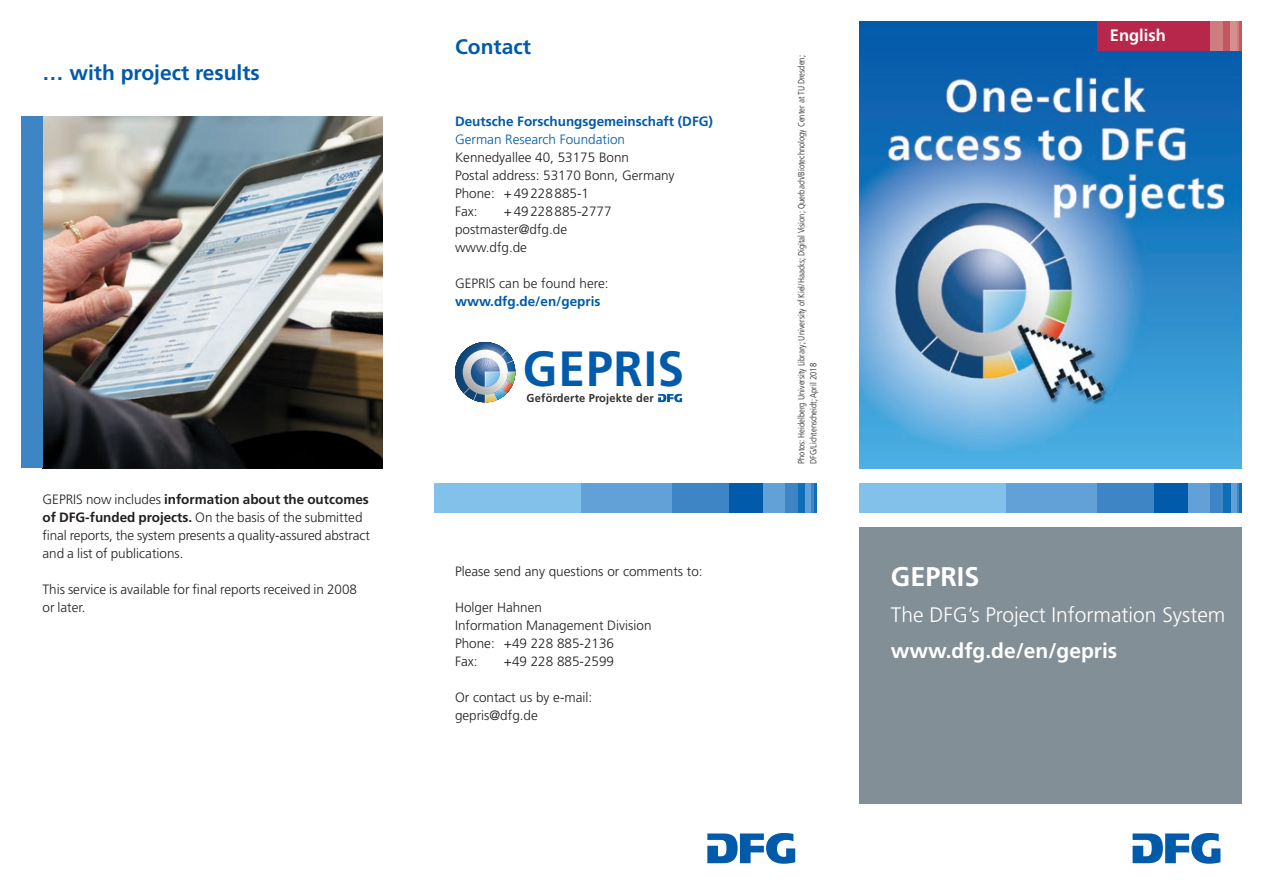
<style>
.page{position:relative;width:1263px;height:893px;background:#fff}
.page>*{position:absolute;margin:0;border:0;box-sizing:border-box;transform-origin:0 0}
.t1{font:700 49.5px "Frutiger";color:#015aaa}
.t2{font:700 27px "Frutiger LT Std";color:#fff}
.t3{font:300 21px "Frutiger LT Std";color:#fff}
.t4{font:700 21px "Frutiger LT Std";color:#fff}
.zwischenhead_weiss{font:700 21px "Frutiger LT Std";color:#015aaa}
.zwischenhead{font:700 21px "Frutiger LT Std";color:#015aaa}
.t5{font:700 16.5px "Frutiger LT Std";color:#fff}
.copytext{font:300 13.5px/18px "Frutiger LT Std";color:#231f20}
.copytext_weiss{font:300 13.5px/18px "Frutiger LT Std";color:#231f20}
.copytext-2{font:700 13.5px "Frutiger LT Std";color:#015aaa}
.copytext-3{font:300 13.5px "Frutiger LT Std";color:#015aaa}
.t6{font:700 11.4px "Frutiger";color:#313231}
.t7{font:300 condensed 9px/12px "Frutiger LT Std";color:#231f20}
.s1{font-weight:700}
</style>
<div class="page">
<div style="left:859px;top:527px;width:383px;height:277px;background:#828f96"></div>
<img style="left:859px;top:21px;width:383px;height:447px">
<svg style="left:1132px;top:833px;width:88px;height:31px"></svg>
<svg style="left:707px;top:833px;width:88px;height:31px"></svg>
<div style="left:434px;top:483px;width:382px;height:29px;background:#82c1ea"></div>
<hr style="left:814px;top:483px;width:2px;height:29px;background:#0f6eb8">
<div style="left:798px;top:483px;width:8px;height:29px;background:#0f6eb8"></div>
<div style="left:728px;top:483px;width:35px;height:29px;background:#015aaa"></div>
<hr style="left:811px;top:483px;width:3px;height:29px;background:#3e85c5">
<div style="left:784px;top:483px;width:14px;height:29px;background:#3e85c5"></div>
<div style="left:672px;top:483px;width:56px;height:29px;background:#3e85c5"></div>
<div style="left:806px;top:483px;width:5px;height:29px;background:#61a1d7"></div>
<div style="left:763px;top:483px;width:21px;height:29px;background:#61a1d7"></div>
<div style="left:581px;top:483px;width:91px;height:29px;background:#61a1d7"></div>
<div style="left:859px;top:483px;width:383px;height:29px;background:#82c1ea"></div>
<hr style="left:1239px;top:483px;width:3px;height:29px;background:#0f6eb8">
<div style="left:1223px;top:483px;width:8px;height:29px;background:#0f6eb8"></div>
<div style="left:1153px;top:483px;width:35px;height:29px;background:#015aaa"></div>
<hr style="left:1236px;top:483px;width:3px;height:29px;background:#3e85c5">
<div style="left:1209px;top:483px;width:14px;height:29px;background:#3e85c5"></div>
<div style="left:1097px;top:483px;width:56px;height:29px;background:#3e85c5"></div>
<div style="left:1231px;top:483px;width:5px;height:29px;background:#61a1d7"></div>
<div style="left:1188px;top:483px;width:21px;height:29px;background:#61a1d7"></div>
<div style="left:1006px;top:483px;width:91px;height:29px;background:#61a1d7"></div>
<img style="left:43px;top:117px;width:340px;height:351px">
<div style="left:21px;top:117px;width:22px;height:351px;background:#3e85c5"></div>
<svg style="left:658px;top:394px;width:24px;height:8px"></svg>
<svg style="left:455px;top:342px;width:60px;height:61px"></svg>
<div style="left:1097px;top:21px;width:113px;height:30px;background:#b6274b"></div>
<div style="left:1210px;top:21px;width:13px;height:30px;background:#ce7d7f"></div>
<div style="left:1223px;top:21px;width:8px;height:30px;background:#c25661"></div>
<div style="left:1231px;top:21px;width:6px;height:30px;background:#d58f8f"></div>
<hr style="left:1237px;top:21px;width:3px;height:30px;background:#ce7d7f">
<hr style="left:1240px;top:21px;width:2px;height:30px;background:#c25661">
<p class="zwischenhead_weiss" style="left:43px;top:60px;width:219px">… with project results</p>
<p class="copytext_weiss" style="left:43px;top:491px;width:329px">GEPRIS now includes <span class="s1">information about the outcomes of DFG-funded projects.</span> On the basis of the submitted final reports, the system presents a quality-assured abstract and a list of publications.</p>
<p class="copytext_weiss" style="left:43px;top:581px;width:316px">This service is available for final reports received in 2008 or later.</p>
<p class="zwischenhead" style="left:455px;top:34px;width:77px">Contact</p>
<p class="copytext-2" style="left:455px;top:113px;width:259px">Deutsche Forschungsgemeinschaft (DFG)</p>
<p class="copytext-3" style="left:455px;top:132px;width:172px">German Research Foundation</p>
<p class="copytext" style="left:455px;top:149px;width:176px">Kennedyallee 40, 53175 Bonn</p>
<p class="copytext" style="left:455px;top:167px;width:221px">Postal address: 53170 Bonn, Germany</p>
<p class="copytext" style="left:455px;top:185px;width:136px">Phone: +49228885-1</p>
<p class="copytext" style="left:455px;top:203px;width:24px">Fax:</p>
<p class="copytext" style="left:504px;top:203px;width:109px">+49228885-2777</p>
<p class="copytext" style="left:455px;top:221px;width:114px">postmaster@dfg.de</p>
<p class="copytext" style="left:455px;top:239px;width:74px">www.dfg.de</p>
<p class="copytext" style="left:455px;top:275px;width:155px">GEPRIS can be found here:</p>
<p class="copytext-2" style="left:455px;top:293px;width:147px">www.dfg.de/en/gepris</p>
<p class="t1" style="left:523px;top:340px;width:164px">GEPRIS</p>
<p class="t6" style="left:527px;top:391px;width:129px">Geförderte Projekte der</p>
<p class="copytext" style="left:455px;top:563px;width:249px">Please send any questions or comments to:</p>
<p class="copytext" style="left:455px;top:599px;width:89px">Holger Hahnen</p>
<p class="copytext" style="left:455px;top:617px;width:198px">Information Management Division</p>
<p class="copytext" style="left:455px;top:635px;width:161px">Phone: +49 228 885-2136</p>
<p class="copytext" style="left:455px;top:653px;width:24px">Fax:</p>
<p class="copytext" style="left:504px;top:653px;width:112px">+49 228 885-2599</p>
<p class="copytext" style="left:455px;top:689px;width:139px">Or contact us by e-mail: gepris@dfg.de</p>
<p class="t7" style="left:795px;top:464px;width:410px;rotate:-90deg">Photos: Heidelberg University Library; University of Kiel/Haacks; Digital Vision; Querbach/Biotechnology Center at TU Dresden;<br>DFG/Lichtenscheidt; April 2018</p>
<p class="t5" style="left:1110px;top:25px;width:57px">English</p>
<p class="t2" style="left:891px;top:560px;width:90px">GEPRIS</p>
<p class="t3" style="left:891px;top:602px;width:336px">The DFG’s Project Information System</p>
<p class="t4" style="left:891px;top:638px;width:228px">www.dfg.de/en/gepris</p>
</div>
